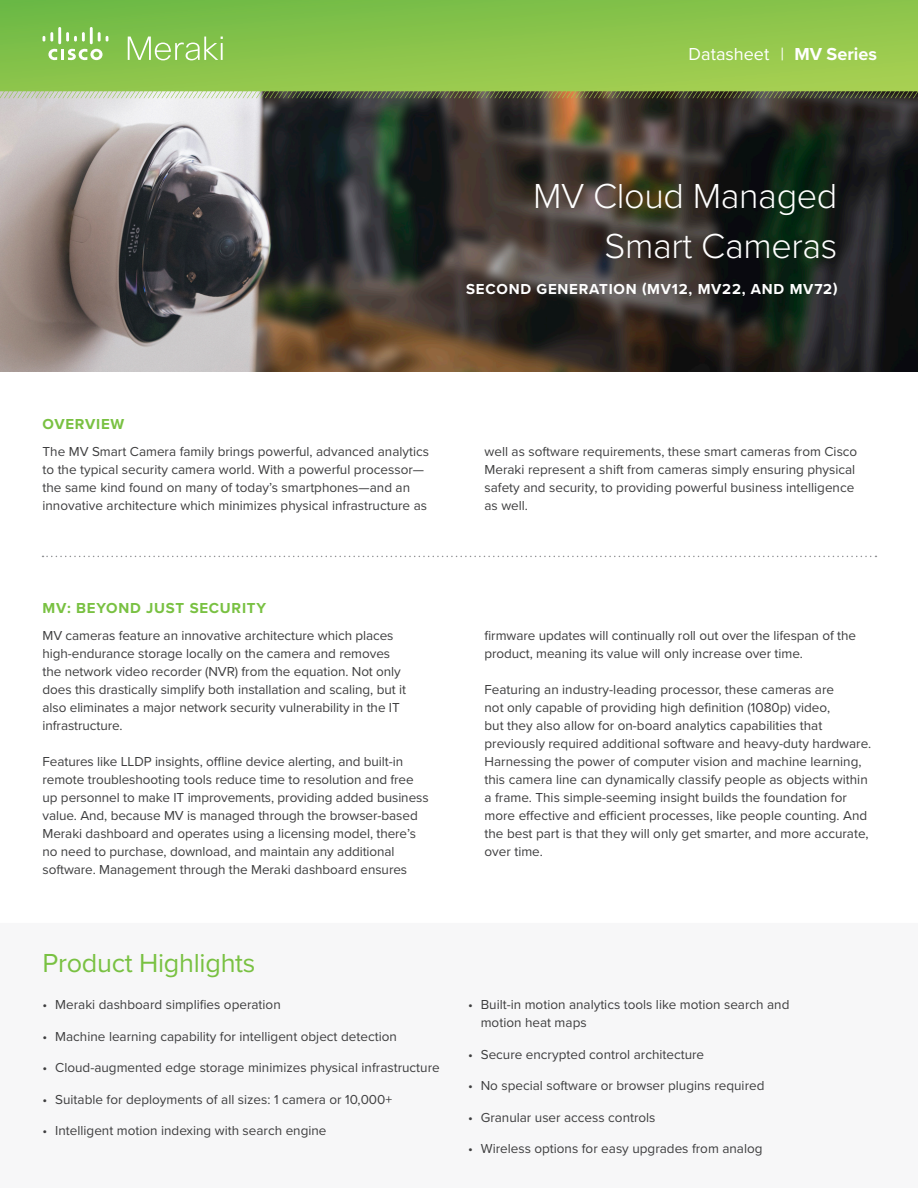
<style>
.page{position:relative;width:918px;height:1188px;background:#fff}
.page>*{position:absolute;margin:0;border:0;box-sizing:border-box;transform-origin:0 0}
.t1{font:300 36px "Proxima Nova";letter-spacing:-.01em;color:#fff}
.H2_Rule{font:27px "Proxima Nova";letter-spacing:-.01em;color:#79c142}
.Main_Title{font:18px "Proxima Nova";color:#fff}
.t2{font:700 15px "Proxima Nova";letter-spacing:.05em;color:#fff}
.H2_Rule-2{font:700 15px "Proxima Nova";letter-spacing:.05em;color:#79c142}
.H2_Rule-3{font:13.5px/18px "Proxima Nova";color:#3e3e3f}
.s1{font-weight:700}
</style>
<div class="page">
<img style="left:0;top:98px;width:918px;height:273px">
<svg style="left:43px;top:556px;width:833px;height:1px"></svg>
<svg style="left:0;top:0;width:918px;height:98px;background:#8abf4d"></svg>
<svg style="left:48px;top:49px;width:55px;height:11px"></svg>
<svg style="left:43px;top:32px;width:10px;height:10px"></svg>
<hr style="left:58px;top:27px;width:3px;height:17px;background:#fff">
<svg style="left:66px;top:32px;width:19px;height:10px"></svg>
<hr style="left:90px;top:27px;width:3px;height:17px;background:#fff">
<svg style="left:98px;top:32px;width:10px;height:10px"></svg>
<svg style="left:128px;top:37px;width:95px;height:23px;background:#9fcf73"></svg>
<p class="Main_Title" style="left:689px;top:41px;width:190px">Datasheet | <span class="s1">MV Series</span></p>
<p class="H2_Rule-2" style="left:43px;top:412px;width:83px">OVERVIEW</p>
<h1 class="t1" style="left:533px;top:169px;width:306px">MV Cloud Managed</h1>
<h1 class="t1" style="left:605px;top:219px;width:234px">Smart Cameras</h1>
<p class="t2" style="left:466px;top:277px;width:373px">SECOND GENERATION (MV12, MV22, AND MV72)</p>
<p class="H2_Rule-3" style="left:43px;top:441px;width:388px">The MV Smart Camera family brings powerful, advanced analytics to the typical security camera world. With a powerful processor— the same kind found on many of today’s smartphones—and an innovative architecture which minimizes physical infrastructure as</p>
<p class="H2_Rule-3" style="left:485px;top:441px;width:374px">well as software requirements, these smart cameras from Cisco Meraki represent a shift from cameras simply ensuring physical safety and security, to providing powerful business intelligence as well.</p>
<p class="H2_Rule-2" style="left:43px;top:597px;width:225px">MV: BEYOND JUST SECURITY</p>
<p class="H2_Rule-3" style="left:43px;top:626px;width:365px">MV cameras feature an innovative architecture which places high-endurance storage locally on the camera and removes the network video recorder (NVR) from the equation. Not only does this drastically simplify both installation and scaling, but it also eliminates a major network security vulnerability in the IT infrastructure.</p>
<p class="H2_Rule-3" style="left:43px;top:752px;width:388px">Features like LLDP insights, offline device alerting, and built-in remote troubleshooting tools reduce time to resolution and free up personnel to make IT improvements, providing added business value. And, because MV is managed through the browser-based Meraki dashboard and operates using a licensing model, there’s no need to purchase, download, and maintain any additional software. Management through the Meraki dashboard ensures</p>
<p class="H2_Rule-3" style="left:485px;top:626px;width:373px">firmware updates will continually roll out over the lifespan of the product, meaning its value will only increase over time.</p>
<p class="H2_Rule-3" style="left:485px;top:680px;width:388px">Featuring an industry-leading processor, these cameras are<br>not only capable of providing high definition (1080p) video,<br>but they also allow for on-board analytics capabilities that previously required additional software and heavy-duty hardware.<br>Harnessing the power of computer vision and machine learning, this camera line can dynamically classify people as objects within a frame. This simple-seeming insight builds the foundation for more effective and efficient processes, like people counting. And the best part is that they will only get smarter, and more accurate, over time.</p>
<p class="H2_Rule" style="left:43px;top:943px;width:215px">Product Highlights</p>
<p class="H2_Rule-3" style="left:43px;top:995px;width:240px">• Meraki dashboard simplifies operation</p>
<p class="H2_Rule-3" style="left:43px;top:1026px;width:356px">• Machine learning capability for intelligent object detection</p>
<p class="H2_Rule-3" style="left:43px;top:1058px;width:399px">• Cloud-augmented edge storage minimizes physical infrastructure</p>
<p class="H2_Rule-3" style="left:43px;top:1089px;width:351px">• Suitable for deployments of all sizes: 1 camera or 10,000+</p>
<p class="H2_Rule-3" style="left:43px;top:1121px;width:286px">• Intelligent motion indexing with search engine</p>
<p class="H2_Rule-3" style="left:481px;top:995px;width:310px;text-indent:-13px">• Built-in motion analytics tools like motion search and motion heat maps</p>
<p class="H2_Rule-3" style="left:468px;top:1044px;width:238px">• Secure encrypted control architecture</p>
<p class="H2_Rule-3" style="left:468px;top:1076px;width:298px">• No special software or browser plugins required</p>
<p class="H2_Rule-3" style="left:468px;top:1107px;width:189px">• Granular user access controls</p>
<p class="H2_Rule-3" style="left:468px;top:1139px;width:296px">• Wireless options for easy upgrades from analog</p>
</div>
